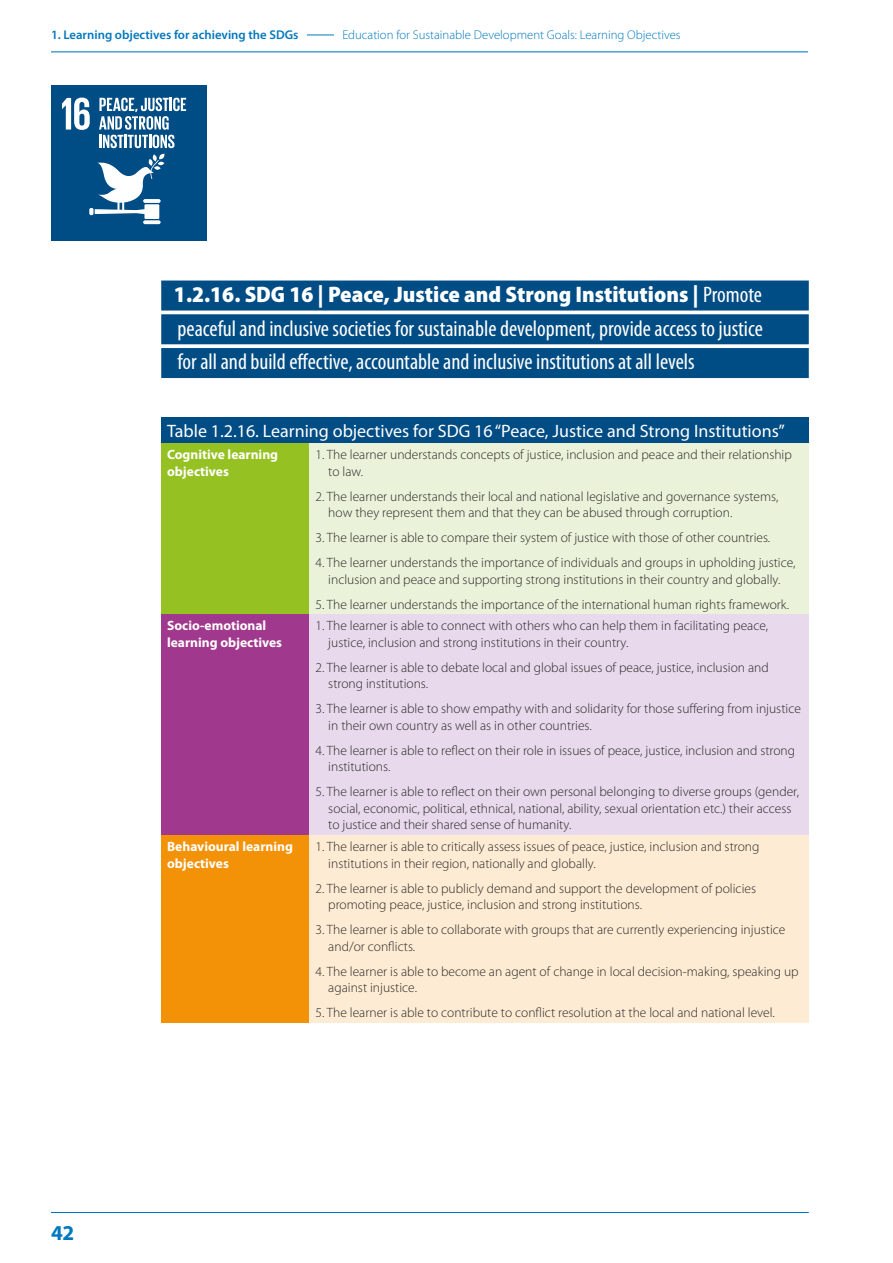
<style>
.page{position:relative;width:893px;height:1263px;background:#fff}
.page>*{position:absolute;margin:0;border:0;box-sizing:border-box;transform-origin:0 0}
.t1{font:condensed 22.5px/33.8px "Myriad Pro";color:#fff;text-align:justify}
.t2{font:700 21.15px "Myriad Pro";color:#0078bf}
.t3{font:18px "Myriad Pro";color:#fff}
.t4{font:300 13.5px/16.5px "Myriad Pro";color:#282827}
.t5{font:700 13.5px/16.5px "Myriad Pro";color:#fff}
.t6{font:300 12.75px "Myriad Pro";color:#0078bf}
.t7{font:600 12.75px "Myriad Pro";color:#0078bf}
.s1{font-weight:900;font-stretch:semi-condensed}
</style>
<div class="page">
<hr style="left:51px;top:51px;width:757px;height:1px;background:#0078bf">
<svg style="left:307px;top:35px;width:27px;height:1px"></svg>
<hr style="left:51px;top:1212px;width:758px;height:1px;background:#0078bf">
<div style="left:161px;top:280px;width:648px;height:30px;background:#004c84"></div>
<div style="left:161px;top:314px;width:648px;height:30px;background:#004c84"></div>
<div style="left:161px;top:348px;width:648px;height:30px;background:#004c84"></div>
<div style="left:161px;top:418px;width:648px;height:25px;background:#004c84"></div>
<div style="left:161px;top:443px;width:149px;height:171px;background:#95c123"></div>
<div style="left:310px;top:443px;width:499px;height:171px;background:#eaf2da"></div>
<div style="left:161px;top:614px;width:149px;height:221px;background:#a0388d"></div>
<div style="left:310px;top:614px;width:499px;height:221px;background:#e9d9ec"></div>
<div style="left:161px;top:835px;width:149px;height:188px;background:#f39207"></div>
<div style="left:310px;top:835px;width:499px;height:188px;background:#feebd3"></div>
<div style="left:51px;top:85px;width:155px;height:156px;background:#004c84"></div>
<svg style="left:143px;top:220px;width:18px;height:4px"></svg>
<svg style="left:89px;top:154px;width:76px;height:65px"></svg>
<svg style="left:62px;top:98px;width:28px;height:32px"></svg>
<svg style="left:99px;top:98px;width:87px;height:50px"></svg>
<p class="t7" style="left:51px;top:28px;width:249px">1. Learning objectives for achieving the SDGs</p>
<p class="t6" style="left:342px;top:27px;width:340px">Education for Sustainable Development Goals: Learning Objectives</p>
<p class="t1" style="left:174px;top:278px;width:590px"><span class="s1">1.2.16. SDG 16 | Peace, Justice and Strong Institutions |</span> Promote peaceful and inclusive societies for sustainable development, provide access to justice for all and build effective, accountable and inclusive institutions at all levels</p>
<h2 class="t2" style="left:51px;top:1221px;width:25px">42</h2>
<h3 class="t3" style="left:167px;top:421px;width:619px">Table 1.2.16. Learning objectives for SDG 16 “Peace, Justice and Strong Institutions”</h3>
<p class="t5" style="left:167px;top:446px;width:113px">Cognitive learning objectives</p>
<p class="t4" style="left:328px;top:446px;width:465px;text-indent:-13px">1. The learner understands concepts of justice, inclusion and peace and their relationship to law.</p>
<p class="t4" style="left:328px;top:488px;width:451px;text-indent:-13px">2. The learner understands their local and national legislative and governance systems, how they represent them and that they can be abused through corruption.</p>
<p class="t4" style="left:316px;top:529px;width:456px">3. The learner is able to compare their system of justice with those of other countries.</p>
<p class="t4" style="left:316px;top:554px;width:481px;text-align:center">4. The learner understands the importance of individuals and groups in upholding justice, inclusion and peace and supporting strong institutions in their country and globally.</p>
<p class="t4" style="left:316px;top:596px;width:475px">5. The learner understands the importance of the international human rights framework.</p>
<p class="t5" style="left:167px;top:618px;width:117px">Socio-emotional learning objectives</p>
<p class="t4" style="left:328px;top:617px;width:441px;text-indent:-13px">1. The learner is able to connect with others who can help them in facilitating peace, justice, inclusion and strong institutions in their country.</p>
<p class="t4" style="left:328px;top:659px;width:442px;text-indent:-13px">2. The learner is able to debate local and global issues of peace, justice, inclusion and strong institutions.</p>
<p class="t4" style="left:328px;top:700px;width:474px;text-indent:-13px">3. The learner is able to show empathy with and solidarity for those suffering from injustice in their own country as well as in other countries.</p>
<p class="t4" style="left:328px;top:742px;width:468px;text-indent:-13px">4. The learner is able to reflect on their role in issues of peace, justice, inclusion and strong institutions.</p>
<p class="t4" style="left:328px;top:783px;width:472px;text-indent:-13px">5. The learner is able to reflect on their own personal belonging to diverse groups (gender, social, economic, political, ethnical, national, ability, sexual orientation etc.) their access to justice and their shared sense of humanity.</p>
<p class="t5" style="left:167px;top:838px;width:127px">Behavioural learning objectives</p>
<p class="t4" style="left:328px;top:838px;width:433px;text-indent:-13px">1. The learner is able to critically assess issues of peace, justice, inclusion and strong institutions in their region, nationally and globally.</p>
<p class="t4" style="left:328px;top:880px;width:429px;text-indent:-13px">2. The learner is able to publicly demand and support the development of policies promoting peace, justice, inclusion and strong institutions.</p>
<p class="t4" style="left:328px;top:921px;width:459px;text-indent:-13px">3. The learner is able to collaborate with groups that are currently experiencing injustice and/or conflicts.</p>
<p class="t4" style="left:328px;top:963px;width:472px;text-indent:-13px">4. The learner is able to become an agent of change in local decision-making, speaking up against injustice.</p>
<p class="t4" style="left:316px;top:1004px;width:461px">5. The learner is able to contribute to conflict resolution at the local and national level.</p>
</div>
